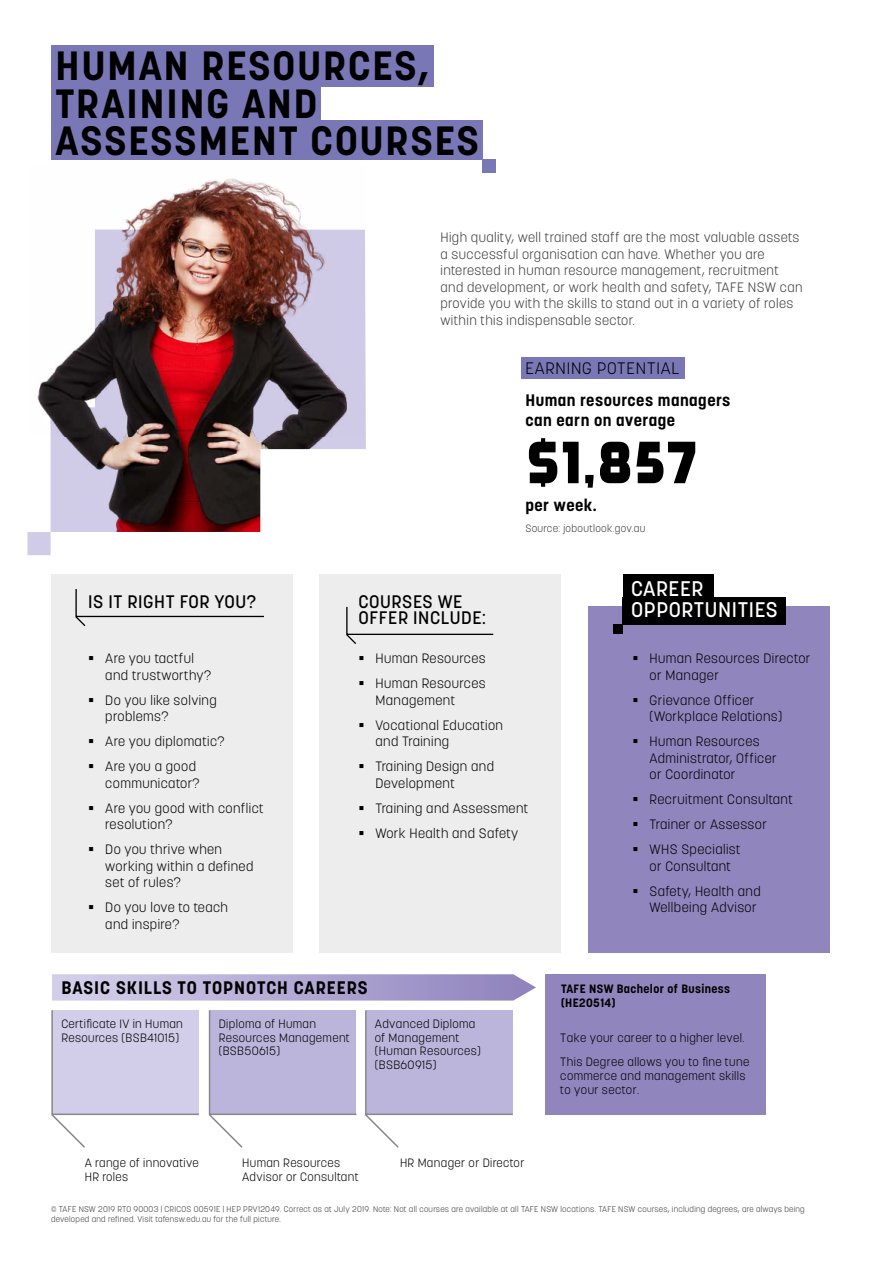
<style>
.page{position:relative;width:893px;height:1263px;background:#fff}
.page>*{position:absolute;margin:0;border:0;box-sizing:border-box;transform-origin:0 0}
.Statistics-_numbers{font:59.25px "Detroit 05 Base";color:#000}
.SUBHEAD_-_COURSE_ARE{font:700 40.5px/37.5px "Korolev";letter-spacing:.05em;color:#000}
.H3{font:500 21px/21px "Korolev";letter-spacing:.03em;color:#fff}
.H3-2{font:500 18px/16.5px "Korolev";letter-spacing:.03em;color:#000}
.t1{font:700 18px "Korolev";letter-spacing:.05em;color:#000}
.Pullquote_-_black{font:700 16.5px/19.5px "Korolev";letter-spacing:.03em;color:#000}
.Subheading_1_-_11pt{font:300 16.5px "Korolev";letter-spacing:.05em;color:#000}
.t2{font:300 13.5px/16.5px "Korolev";letter-spacing:.03em;color:#000}
.Body_Copy{font:300 13.5px/16.5px "Korolev";letter-spacing:.03em;color:#3c3c3b}
.t3{font:300 12px/13.5px "Korolev";letter-spacing:.03em;color:#000}
.t4{font:700 12px/13.5px "Korolev";letter-spacing:.03em;color:#000}
.Fine_print{font:300 10.5px "Korolev";letter-spacing:.03em;color:#3c3c3b}
.t5{font:300 8.25px/9.9px "Korolev";letter-spacing:.03em;color:#3c3c3b}
</style>
<div class="page">
<div style="left:51px;top:45px;width:432px;height:115px;background:#7a77b6"></div>
<div style="left:434px;top:33px;width:111px;height:61px;background:#fff"></div>
<div style="left:321px;top:88px;width:203px;height:32px;background:#fff"></div>
<div style="left:483px;top:159px;width:13px;height:14px;background:#7a77b6"></div>
<div style="left:521px;top:357px;width:164px;height:22px;background:#7a77b6"></div>
<div style="left:589px;top:606px;width:241px;height:346px;background:#9185be"></div>
<div style="left:51px;top:574px;width:241px;height:378px;background:#ededed"></div>
<div style="left:320px;top:574px;width:241px;height:378px;background:#ededed"></div>
<svg style="left:75px;top:589px;width:189px;height:38px"></svg>
<svg style="left:346px;top:606px;width:148px;height:38px"></svg>
<div style="left:623px;top:574px;width:90px;height:27px;background:#000"></div>
<div style="left:623px;top:597px;width:163px;height:27px;background:#000"></div>
<div style="left:613px;top:624px;width:10px;height:10px;background:#000"></div>
<svg style="left:51px;top:1010px;width:148px;height:138px"></svg>
<svg style="left:52px;top:974px;width:484px;height:26px;background:#b5add5"></svg>
<div style="left:545px;top:974px;width:220px;height:141px;background:#9185be"></div>
<svg style="left:208px;top:1010px;width:305px;height:138px"></svg>
<img style="left:27px;top:436px;width:339px;height:119px">
<img style="left:37px;top:178px;width:329px;height:258px">
<h1 class="SUBHEAD_-_COURSE_ARE" style="left:56px;top:47px;width:425px">HUMAN RESOURCES,<br>TRAINING AND<br>ASSESSMENT COURSES</h1>
<h2 class="H3-2" style="left:88px;top:593px;width:169px">IS IT RIGHT FOR YOU?</h2>
<p class="t2" style="left:105px;top:650px;width:108px;text-indent:-17px">▪ Are you tactful and trustworthy?</p>
<p class="t2" style="left:105px;top:692px;width:113px;text-indent:-17px">▪ Do you like solving problems?</p>
<p class="t2" style="left:88px;top:733px;width:138px">▪ Are you diplomatic?</p>
<p class="t2" style="left:88px;top:758px;width:113px;text-align:right">▪ Are you a good communicator?</p>
<p class="t2" style="left:105px;top:800px;width:160px;text-indent:-17px">▪ Are you good with conflict resolution?</p>
<p class="t2" style="left:105px;top:841px;width:150px;text-indent:-17px">▪ Do you thrive when working within a defined set of rules?</p>
<p class="t2" style="left:105px;top:899px;width:124px;text-indent:-17px">▪ Do you love to teach and inspire?</p>
<p class="Body_Copy" style="left:440px;top:229px;width:364px">High quality, well trained staff are the most valuable assets a successful organisation can have. Whether you are interested in human resource management, recruitment and development, or work health and safety, TAFE NSW can provide you with the skills to stand out in a variety of roles within this indispensable sector.</p>
<p class="Subheading_1_-_11pt" style="left:525px;top:358px;width:155px">EARNING POTENTIAL</p>
<p class="Pullquote_-_black" style="left:525px;top:391px;width:207px">Human resources managers can earn on average</p>
<p class="Statistics-_numbers" style="left:525px;top:431px;width:175px">$1,857</p>
<p class="Pullquote_-_black" style="left:525px;top:496px;width:73px">per week.</p>
<p class="Fine_print" style="left:525px;top:522px;width:122px">Source: joboutlook.gov.au</p>
<h2 class="H3-2" style="left:358px;top:593px;width:129px">COURSES WE<br>OFFER INCLUDE:</h2>
<p class="t2" style="left:358px;top:650px;width:129px">▪ Human Resources</p>
<p class="t2" style="left:375px;top:675px;width:112px;text-indent:-17px">▪ Human Resources<br>Management</p>
<p class="t2" style="left:375px;top:717px;width:129px;text-indent:-17px">▪ Vocational Education and Training</p>
<p class="t2" style="left:375px;top:758px;width:120px;text-indent:-17px">▪ Training Design and<br>Development</p>
<p class="t2" style="left:358px;top:800px;width:171px">▪ Training and Assessment</p>
<p class="t2" style="left:358px;top:825px;width:161px">▪ Work Health and Safety</p>
<h2 class="H3" style="left:631px;top:578px;width:148px">CAREER<br>OPPORTUNITIES</h2>
<p class="t2" style="left:650px;top:650px;width:162px;text-indent:-17px">▪ Human Resources Director or Manager</p>
<p class="t2" style="left:650px;top:692px;width:134px;text-indent:-17px">▪ Grievance Officer (Workplace Relations)</p>
<p class="t2" style="left:650px;top:733px;width:129px;text-indent:-17px">▪ Human Resources<br>Administrator, Officer or Coordinator</p>
<p class="t2" style="left:632px;top:791px;width:162px">▪ Recruitment Consultant</p>
<p class="t2" style="left:632px;top:816px;width:136px">▪ Trainer or Assessor</p>
<p class="t2" style="left:632px;top:841px;width:110px;text-align:center">▪ WHS Specialist or Consultant</p>
<p class="t2" style="left:632px;top:883px;width:130px;text-align:right">▪ Safety, Health and<br>Wellbeing Advisor</p>
<p class="t1" style="left:61px;top:976px;width:308px">BASIC SKILLS TO TOPNOTCH CAREERS</p>
<p class="t4" style="left:561px;top:982px;width:170px">TAFE NSW Bachelor of Business (HE20514)</p>
<p class="t3" style="left:560px;top:1026px;width:191px;line-height:23.4px">Take your career to a higher level.<br>This Degree allows you to fine tune</p>
<p class="t3" style="left:560px;top:1069px;width:187px;line-height:14.4px">commerce and management skills to your sector.</p>
<p class="t3" style="left:61px;top:1017px;width:123px">Certificate IV in Human<br>Resources (BSB41015)</p>
<p class="t3" style="left:219px;top:1017px;width:133px">Diploma of Human<br>Resources Management (BSB50615)</p>
<p class="t3" style="left:375px;top:1017px;width:108px">Advanced Diploma of Management (Human Resources) (BSB60915)</p>
<p class="t3" style="left:85px;top:1156px;width:116px">A range of innovative<br>HR roles</p>
<p class="t3" style="left:242px;top:1156px;width:118px">Human Resources<br>Advisor or Consultant</p>
<p class="t3" style="left:400px;top:1156px;width:126px">HR Manager or Director</p>
<p class="t5" style="left:51px;top:1204px;width:755px">© TAFE NSW 2019 RTO 90003 | CRICOS 00591E | HEP PRV12049. Correct as at July 2019. Note: Not all courses are available at all TAFE NSW locations. TAFE NSW courses, including degrees, are always being developed and refined. Visit tafensw.edu.au for the full picture.</p>
</div>
